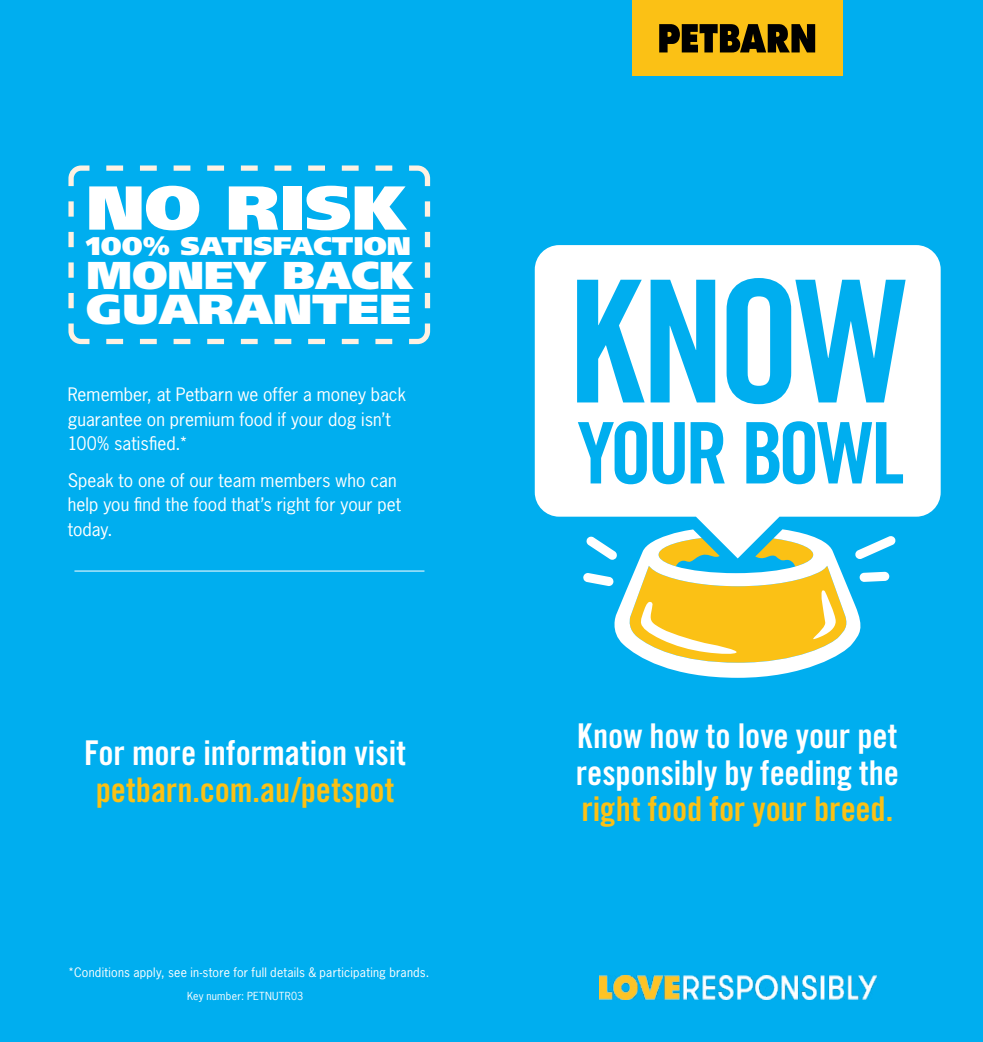
<style>
.page{position:relative;width:983px;height:1042px;background:#fff}
.page>*{position:absolute;margin:0;border:0;box-sizing:border-box;transform-origin:0 0}
.t1{font:900 61.95px "Frutiger LT Std";color:#fff;scale:1.11 1}
.t2{font:900 41.82px "Frutiger LT Std";color:#fff;scale:1.11 1}
.t3{font:900 38.85px "Frutiger LT Std";color:#fff;scale:1.11 1}
.t4{font:34.12px/36.8px "Trade Gothic LT Std Bd Cn 20";color:#fff}
.t5{font:34.12px "Trade Gothic LT Std Bd Cn 20";color:#fbc115}
.t6{font:900 25.55px "Frutiger LT Std";color:#fff;scale:1.11 1}
.t7{font:17.5px/24.5px "News Gothic Std";letter-spacing:.005em;color:#fff}
.t8{font:12.25px "News Gothic Std";letter-spacing:.02em;color:#fff}
.t9{font:10.5px "News Gothic Std";letter-spacing:.02em;color:#fff}
</style>
<div class="page">
<div style="left:0;top:0;width:982px;height:1042px;background:#00aeef"></div>
<div style="left:631px;top:0;width:211px;height:7px;background:#fbc115"></div>
<div style="left:631px;top:1px;width:211px;height:75px;background:#fbc115"></div>
<svg style="left:659px;top:24px;width:156px;height:28px"></svg>
<svg style="left:534px;top:245px;width:406px;height:297px;fill:#fff"></svg>
<svg style="left:582px;top:529px;width:313px;height:149px"></svg>
<img style="left:599px;top:975px;width:277px;height:24px">
<svg style="left:68px;top:165px;width:363px;height:180px"></svg>
<hr style="left:74px;top:570px;width:350px;height:1px;background:#fff">
<h1 class="t1" style="left:86px;top:170px;width:291px">NO RISK</h1>
<h3 class="t3" style="left:86px;top:252px;width:297px">MONEY BACK</h3>
<h2 class="t2" style="left:86px;top:283px;width:294px">GUARANTEE</h2>
<h3 class="t6" style="left:86px;top:230px;width:294px">100% SATISFACTION</h3>
<p class="t7" style="left:68px;top:382px;width:339px">Remember, at Petbarn we offer a money back guarantee on premium food if your dog isn’t<br>100% satisfied.*</p>
<p class="t7" style="left:68px;top:468px;width:335px">Speak to one of our team members who can help you find the food that’s right for your pet today.</p>
<h3 class="t4" style="left:84px;top:734px;width:323px">For more information visit</h3>
<h3 class="t5" style="left:96px;top:769px;width:300px">petbarn.com.au/petspot</h3>
<p class="t8" style="left:68px;top:964px;width:363px">*Conditions apply, see in-store for full details &amp; participating brands.</p>
<p class="t9" style="left:187px;top:989px;width:118px">Key number: PETNUTR03</p>
<h3 class="t4" style="left:575px;top:717px;width:324px">Know how to love your pet responsibly by feeding the</h3>
<h3 class="t5" style="left:581px;top:788px;width:313px">right food for your breed.</h3>
</div>
